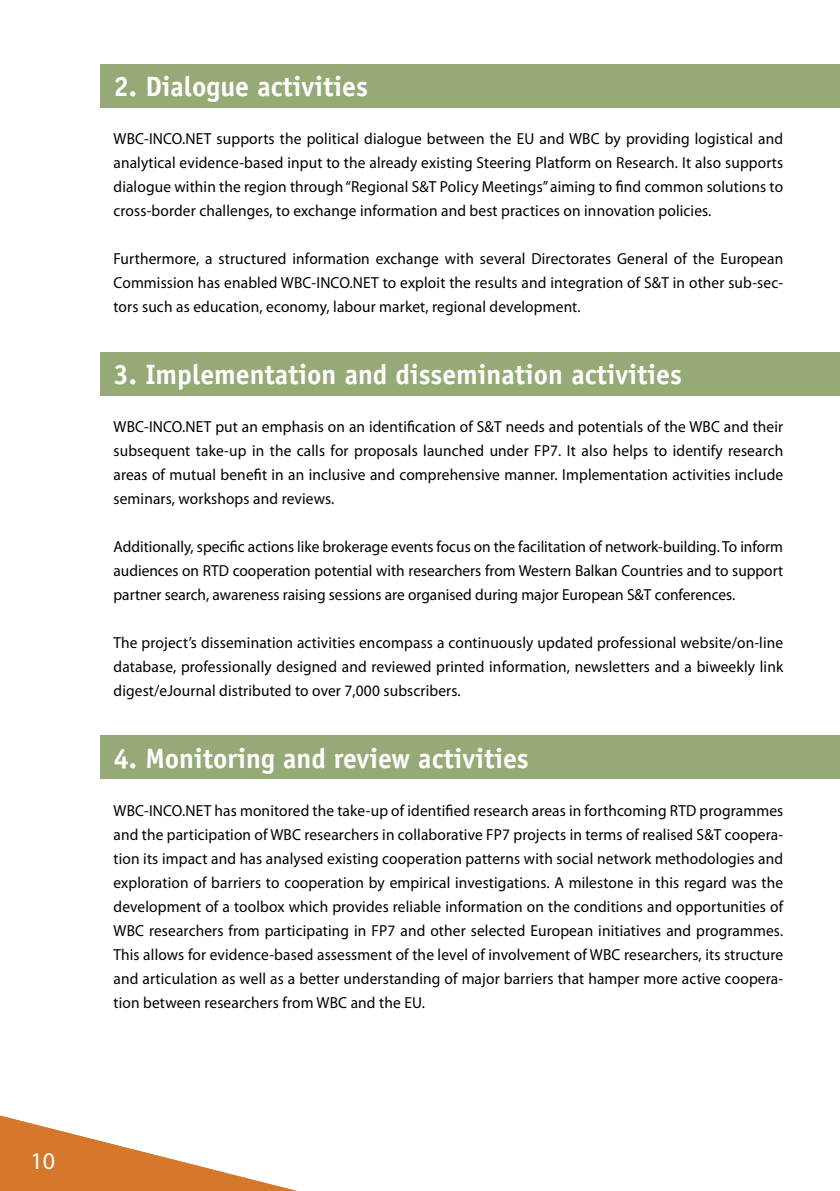
<style>
.page{position:relative;width:840px;height:1191px;background:#fff}
.page>*{position:absolute;margin:0;border:0;box-sizing:border-box;transform-origin:0 0}
.t1{font:700 28px "Officina Sans";color:#fff}
.t2{font:24px "Myriad Pro";color:#fff}
.t3{font:16px/24px "Myriad Pro";letter-spacing:.01em;color:#000;text-align:justify;scale:.96 1}
</style>
<div class="page">
<div style="left:100px;top:64px;width:739px;height:44px;background:#95aa76"></div>
<div style="left:100px;top:353px;width:739px;height:43px;background:#95aa76"></div>
<div style="left:100px;top:735px;width:739px;height:44px;background:#95aa76"></div>
<svg style="left:0;top:1115px;width:297px;height:76px"></svg>
<h2 class="t2" style="left:30px;top:1146px;width:26px">10</h2>
<h2 class="t2" style="left:37px;top:1146px;width:14px">4</h2>
<h1 class="t1" style="left:113px;top:69px;width:256px">2. Dialogue activities</h1>
<p class="t3" style="left:113px;top:126px;width:698px">WBC-INCO.NET supports the political dialogue between the EU and WBC by providing logistical and analytical evidence-based input to the already existing Steering Platform on Research. It also supports dialogue within the region through “Regional S&amp;T Policy Meetings” aiming to find common solutions to cross-border challenges, to exchange information and best practices on innovation policies.</p>
<p class="t3" style="left:113px;top:246px;width:698px">Furthermore, a structured information exchange with several Directorates General of the European Commission has enabled WBC-INCO.NET to exploit the results and integration of S&amp;T in other sub-sec&shy;tors such as education, economy, labour market, regional development.</p>
<h1 class="t1" style="left:113px;top:357px;width:569px">3. Implementation and dissemination activities</h1>
<p class="t3" style="left:113px;top:414px;width:698px">WBC-INCO.NET put an emphasis on an identification of S&amp;T needs and potentials of the WBC and their subsequent take-up in the calls for proposals launched under FP7. It also helps to identify research areas of mutual benefit in an inclusive and comprehensive manner. Implementation activities include seminars, workshops and reviews.</p>
<p class="t3" style="left:113px;top:534px;width:698px">Additionally, specific actions like brokerage events focus on the facilitation of network-building. To inform audiences on RTD cooperation potential with researchers from Western Balkan Countries and to support partner search, awareness raising sessions are organised during major European S&amp;T conferences.</p>
<p class="t3" style="left:113px;top:630px;width:698px">The project’s dissemination activities encompass a continuously updated professional website/on-line database, professionally designed and reviewed printed information, newsletters and a biweekly link digest/eJournal distributed to over 7,000 subscribers.</p>
<h1 class="t1" style="left:113px;top:741px;width:416px">4. Monitoring and review activities</h1>
<p class="t3" style="left:113px;top:798px;width:698px">WBC-INCO.NET has monitored the take-up of identified research areas in forthcoming RTD programmes and the participation of WBC researchers in collaborative FP7 projects in terms of realised S&amp;T coopera&shy;tion its impact and has analysed existing cooperation patterns with social network methodologies and exploration of barriers to cooperation by empirical investigations. A milestone in this regard was the development of a toolbox which provides reliable information on the conditions and opportunities of WBC researchers from participating in FP7 and other selected European initiatives and programmes.<br>This allows for evidence-based assessment of the level of involvement of WBC researchers, its structure and articulation as well as a better understanding of major barriers that hamper more active coopera&shy;tion between researchers from WBC and the EU.</p>
</div>
